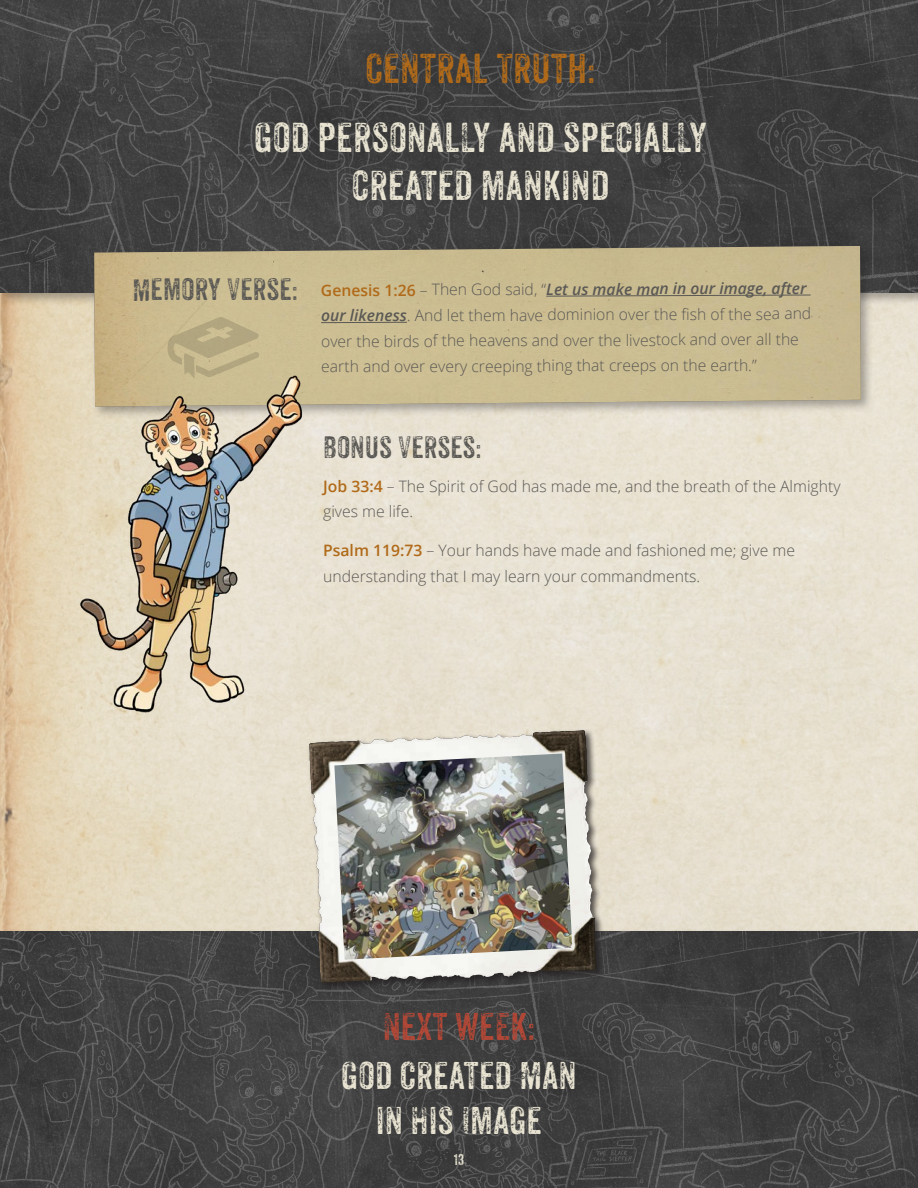
<style>
.page{position:relative;width:918px;height:1188px;background:#fff}
.page>*{position:absolute;margin:0;border:0;box-sizing:border-box;transform-origin:0 0}
.Central_Truth_Titl{font:40.5px/48.6px "Anodyne";color:#e9e4d2;text-align:center}
.Lesson{font:40.5px "Anodyne";color:#b06a19}
.Week_Title{font:37.5px/45px "Anodyne";color:#e9e4d2;text-align:center}
.Week_Title-2{font:37.5px "Anodyne";color:#b34736}
.Memory_Verse_Text{font:30px "Anodyne";letter-spacing:-.005em;color:#5b5955}
.Memory_Verse_Text-2{font:300 15.75px/25.7px "Open Sans";color:#5b5955}
.t1{font:15px "Anodyne";color:#e9e4d2}
.s1{font-weight:600;color:#b06a19}
.s2{font-weight:600;font-style:italic}
</style>
<div class="page">
<img style="left:0;top:306px;width:918px;height:622px">
<img style="left:1px;top:0;width:917px;height:293px">
<div style="left:91px;top:242px;width:783px;height:177px;background:#231f20;opacity:.35"></div>
<img style="left:94px;top:246px;width:767px;height:161px">
<svg style="left:167px;top:317px;width:93px;height:34px;background:#bdb088"></svg>
<svg style="left:545px;top:294px;width:266px;height:3px"></svg>
<hr style="left:321px;top:322px;width:86px;height:1px;background:#5b5955">
<img style="left:40px;top:351px;width:268px;height:375px">
<img style="left:0;top:932px;width:918px;height:256px">
<div style="left:307px;top:729px;width:298px;height:263px;background:#231f20;opacity:.75"></div>
<svg style="left:309px;top:730px;width:287px;height:253px"></svg>
<img style="left:346px;top:731px;width:234px;height:13px">
<img style="left:334px;top:754px;width:238px;height:206px">
<p class="Lesson" style="left:366px;top:44px;width:231px">CENTRAL TRUTH:</p>
<p class="Central_Truth_Titl" style="left:254px;top:113px;width:454px">GOD PERSONALLY AND SPECIALLY<br>CREATED MANKIND</p>
<p class="Memory_Verse_Text" style="left:132px;top:271px;width:167px">MEMORY VERSE:</p>
<p class="Memory_Verse_Text-2" style="left:321px;top:275px;width:492px"><span class="s1">Genesis 1:26</span> – Then God said, “<span class="s2">Let us make man in our image, after our likeness</span>. And let them have dominion over the fish of the sea and over the birds of the heavens and over the livestock and over all the earth and over every creeping thing that creeps on the earth.”</p>
<p class="Memory_Verse_Text" style="left:323px;top:429px;width:160px">BONUS VERSES:</p>
<p class="Memory_Verse_Text-2" style="left:323px;top:473px;width:519px"><span class="s1">Job 33:4</span> – The Spirit of God has made me, and the breath of the Almighty gives me life.</p>
<p class="Memory_Verse_Text-2" style="left:323px;top:537px;width:473px"><span class="s1">Psalm 119:73</span> – Your hands have made and fashioned me; give me understanding that I may learn your commandments.</p>
<p class="Week_Title-2" style="left:383px;top:1004px;width:154px">NEXT WEEK:</p>
<p class="Week_Title" style="left:341px;top:1053px;width:237px">GOD CREATED MAN<br>IN HIS IMAGE</p>
<p class="t1" style="left:454px;top:1150px;width:12px">13</p>
</div>
